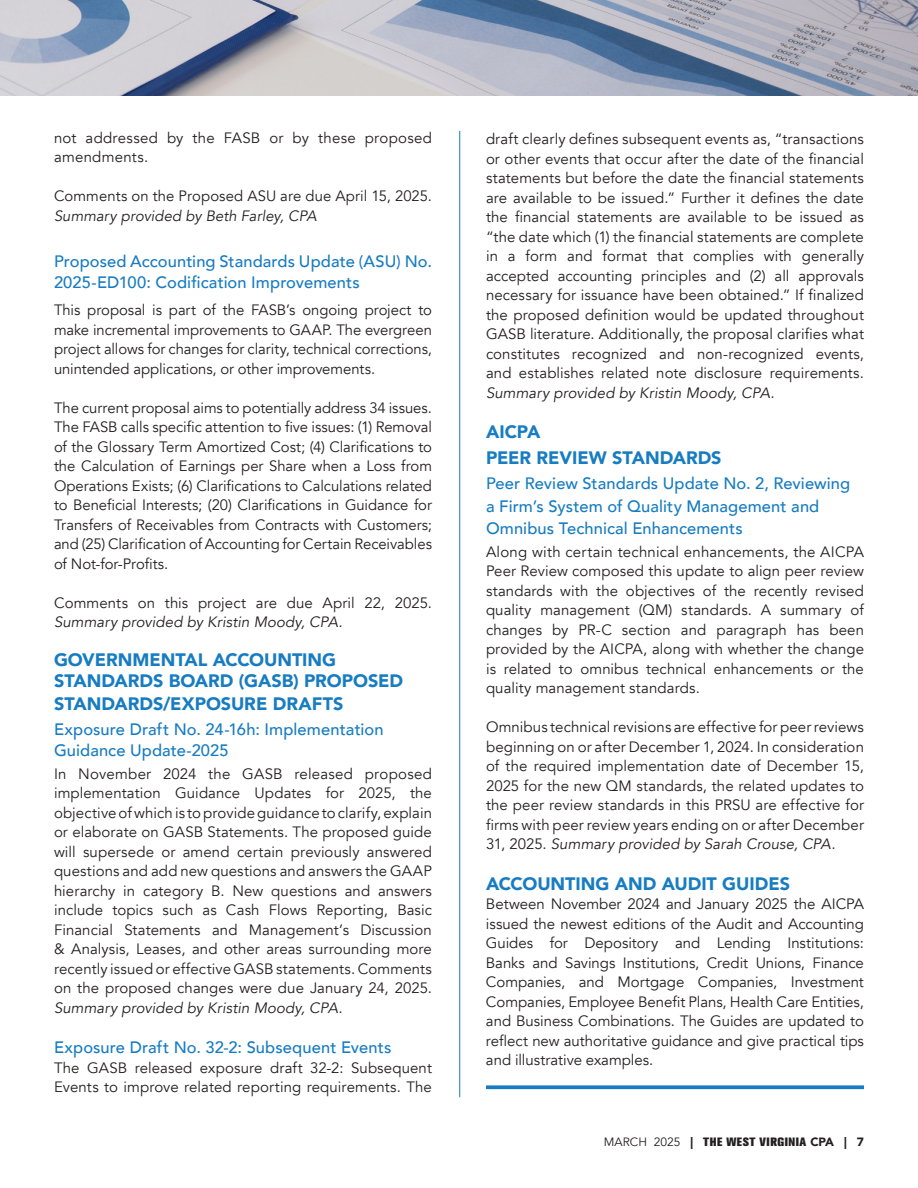
<style>
.page{position:relative;width:918px;height:1188px;background:#fff}
.page>*{position:absolute;margin:0;border:0;box-sizing:border-box;transform-origin:0 0}
.t1{font:900 18px/21.8px "Avenir";color:#177cc1}
.t2{font:500 16.5px/21px "Avenir";letter-spacing:.005em;color:#177cc1}
.t3{font:15px/19.5px "Avenir";letter-spacing:.005em;color:#231f20;text-align:justify}
.t4{font:800 12px "Akzidenz Grotesk BQ";letter-spacing:.04em;color:#231f20}
.s1{font-style:italic}
.s2{font-family:"Avenir";font-weight:400}
.s3{font-family:"Avenir";font-weight:900}
</style>
<div class="page">
<img style="left:0;top:0;width:918px;height:95px">
<hr style="left:459px;top:131px;width:1px;height:966px;background:#177cc1">
<svg style="left:486px;top:1085px;width:378px;height:4px;background:#2d88c7"></svg>
<p class="t3" style="left:54px;top:128px;width:379px">not addressed by the FASB or by these proposed amendments.</p>
<p class="t3" style="left:54px;top:186px;width:380px">Comments on the Proposed ASU are due April 15, 2025.<br><span class="s1">Summary provided by Beth Farley, CPA</span></p>
<p class="t2" style="left:54px;top:250px;width:379px">Proposed Accounting Standards Update (ASU) No.<br>2025-ED100: Codification Improvements</p>
<p class="t3" style="left:54px;top:300px;width:380px">This proposal is part of the FASB’s ongoing project to make incremental improvements to GAAP. The evergreen project allows for changes for clarity, technical corrections, unintended applications, or other improvements.</p>
<p class="t3" style="left:54px;top:398px;width:380px">The current proposal aims to potentially address 34 issues.<br>The FASB calls specific attention to five issues: (1) Removal of the Glossary Term Amortized Cost; (4) Clarifications to the Calculation of Earnings per Share when a Loss from Operations Exists; (6) Clarifications to Calculations related to Beneficial Interests; (20) Clarifications in Guidance for Transfers of Receivables from Contracts with Customers; and (25) Clarification of Accounting for Certain Receivables of Not-for-Profits.</p>
<p class="t3" style="left:54px;top:593px;width:379px">Comments on this project are due April 22, 2025.<br><span class="s1">Summary provided by Kristin Moody, CPA.</span></p>
<p class="t1" style="left:54px;top:648px;width:351px">GOVERNMENTAL ACCOUNTING<br>STANDARDS BOARD (GASB) PROPOSED<br>STANDARDS/EXPOSURE DRAFTS</p>
<p class="t2" style="left:54px;top:718px;width:331px">Exposure Draft No. 24-16h: Implementation<br>Guidance Update-2025</p>
<p class="t3" style="left:54px;top:764px;width:380px">In November 2024 the GASB released proposed implementation Guidance Updates for 2025, the objective of which is to provide guidance to clarify, explain or elaborate on GASB Statements. The proposed guide will supersede or amend certain previously answered questions and add new questions and answers the GAAP hierarchy in category B. New questions and answers include topics such as Cash Flows Reporting, Basic Financial Statements and Management’s Discussion &amp; Analysis, Leases, and other areas surrounding more recently issued or effective GASB statements. Comments on the proposed changes were due January 24, 2025.<br><span class="s1">Summary provided by Kristin Moody, CPA.</span></p>
<p class="t2" style="left:54px;top:1036px;width:339px">Exposure Draft No. 32-2: Subsequent Events</p>
<p class="t3" style="left:54px;top:1058px;width:379px">The GASB released exposure draft 32-2: Subsequent<br>Events to improve related reporting requirements. The</p>
<p class="t3" style="left:486px;top:129px;width:380px">draft clearly defines subsequent events as, “transactions or other events that occur after the date of the financial statements but before the date the financial statements are available to be issued.” Further it defines the date the financial statements are available to be issued as “the date which (1) the financial statements are complete in a form and format that complies with generally accepted accounting principles and (2) all approvals necessary for issuance have been obtained.” If finalized the proposed definition would be updated throughout GASB literature. Additionally, the proposal clarifies what constitutes recognized and non-recognized events, and establishes related note disclosure requirements.<br><span class="s1">Summary provided by Kristin Moody, CPA.</span></p>
<p class="t1" style="left:486px;top:420px;width:56px">AICPA</p>
<p class="t1" style="left:486px;top:446px;width:237px">PEER REVIEW STANDARDS</p>
<p class="t2" style="left:486px;top:471px;width:366px;line-height:22.5px">Peer Review Standards Update No. 2, Reviewing a Firm’s System of Quality Management and<br>Omnibus Technical Enhancements</p>
<p class="t3" style="left:486px;top:542px;width:380px">Along with certain technical enhancements, the AICPA Peer Review composed this update to align peer review standards with the objectives of the recently revised quality management (QM) standards. A summary of changes by PR-C section and paragraph has been provided by the AICPA, along with whether the change is related to omnibus technical enhancements or the quality management standards.</p>
<p class="t3" style="left:486px;top:717px;width:380px">Omnibus technical revisions are effective for peer reviews beginning on or after December 1, 2024. In consideration of the required implementation date of December 15, 2025 for the new QM standards, the related updates to the peer review standards in this PRSU are effective for firms with peer review years ending on or after December 31, 2025. <span class="s1">Summary provided by Sarah Crouse, CPA.</span></p>
<p class="t1" style="left:486px;top:872px;width:306px">ACCOUNTING AND AUDIT GUIDES</p>
<p class="t3" style="left:486px;top:894px;width:380px">Between November 2024 and January 2025 the AICPA issued the newest editions of the Audit and Accounting Guides for Depository and Lending Institutions:<br>Banks and Savings Institutions, Credit Unions, Finance Companies, and Mortgage Companies, Investment Companies, Employee Benefit Plans, Health Care Entities, and Business Combinations. The Guides are updated to reflect new authoritative guidance and give practical tips and illustrative examples.</p>
<p class="t4" style="left:604px;top:1135px;width:262px"><span class="s2">MARCH 2025</span> <span class="s3">|</span> THE WEST VIRGINIA <span class="s3">CPA | 7</span></p>
</div>
